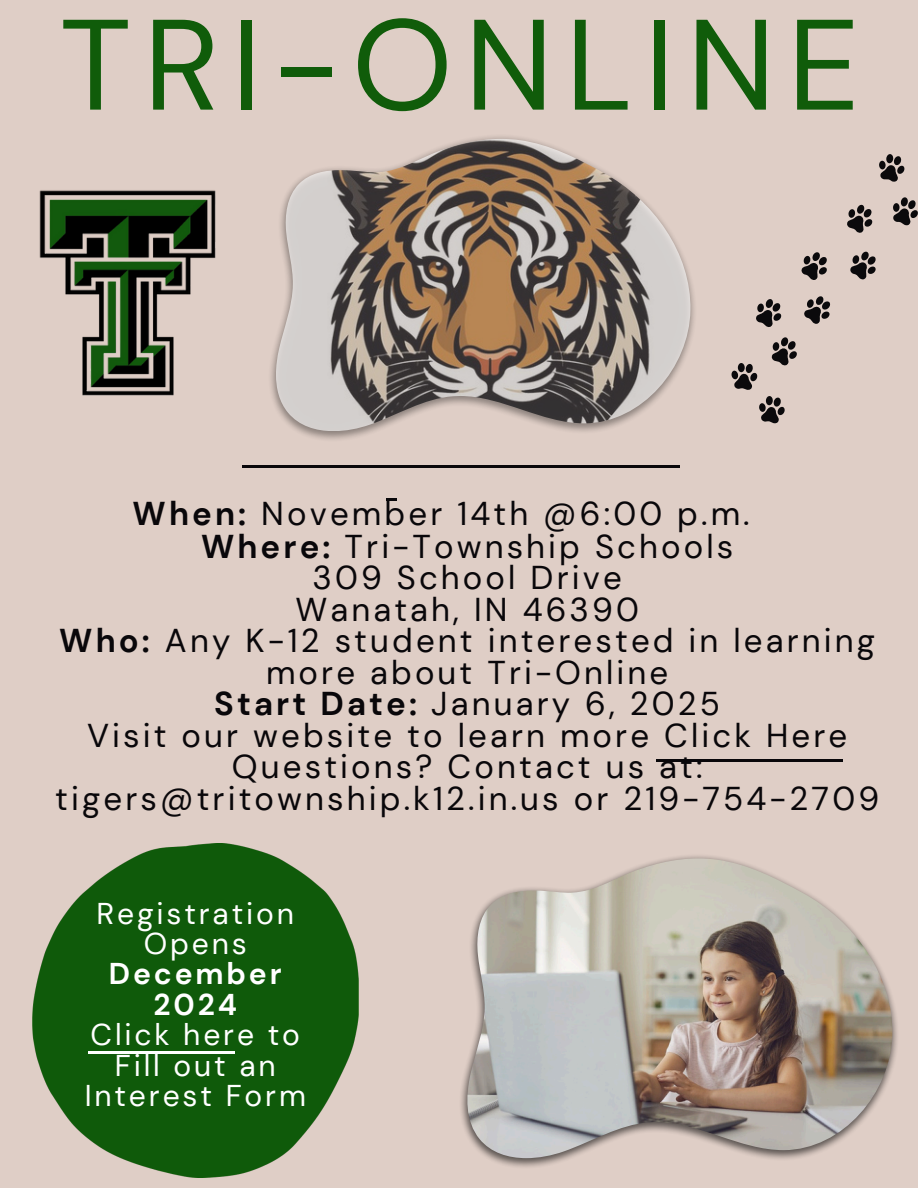
<style>
.page{position:relative;width:918px;height:1188px;background:#dfcec6}
.page>*{position:absolute;margin:0;border:0;box-sizing:border-box;transform-origin:0 0}
.t1{font:128.4px "DM Sans";letter-spacing:.095em;color:#105c0a}
.t2{font:33px/31.5px "DM Sans";letter-spacing:.095em;color:#09070a;text-align:center}
.t3{font:30px/30.3px "DM Sans";letter-spacing:.095em;color:#fff;text-align:center}
.s1{font-weight:700}
</style>
<div class="page">
<img style="left:461px;top:855px;width:436px;height:312px">
<img style="left:467px;top:858px;width:426px;height:300px">
<img style="left:270px;top:136px;width:425px;height:304px">
<img style="left:276px;top:139px;width:414px;height:292px">
<img style="left:32px;top:844px;width:326px;height:334px">
<svg style="left:801px;top:252px;width:26px;height:28px"></svg>
<svg style="left:759px;top:397px;width:26px;height:26px"></svg>
<div style="left:766px;top:396px;width:7px;height:9px;background:#0b0a0c;border-radius:50%"></div>
<svg style="left:731px;top:364px;width:26px;height:26px"></svg>
<div style="left:738px;top:363px;width:7px;height:9px;background:#0b0a0c;border-radius:50%"></div>
<svg style="left:771px;top:337px;width:26px;height:29px"></svg>
<svg style="left:804px;top:296px;width:27px;height:28px"></svg>
<svg style="left:756px;top:299px;width:25px;height:28px"></svg>
<svg style="left:847px;top:205px;width:25px;height:28px"></svg>
<svg style="left:850px;top:252px;width:26px;height:27px"></svg>
<svg style="left:880px;top:154px;width:25px;height:28px"></svg>
<svg style="left:893px;top:197px;width:25px;height:28px"></svg>
<hr style="left:88px;top:1051px;width:147px;height:2px;background:#fff">
<svg style="left:386px;top:498px;width:11px;height:3px"></svg>
<hr style="left:242px;top:466px;width:437px;height:2px;background:#09070a">
<hr style="left:656px;top:759px;width:186px;height:3px;background:#09070a">
<img style="left:39px;top:190px;width:177px;height:206px">
<p class="t1" style="left:60px;top:-18px;width:802px">TRI-ONLINE</p>
<p class="t2" style="left:133px;top:498px;width:619px"><span class="s1">When:</span> November 14th @6:00 p.m.</p>
<p class="t2" style="left:55px;top:531px;width:825px"><span class="s1">Where:</span> Tri-Township Schools<br>309 School Drive<br>Wanatah, IN 46390<br><span class="s1">Who:</span> Any K-12 student interested in learning more about Tri-Online<br><span class="s1">Start Date:</span> January 6, 2025<br>Visit our website to learn more Click Here<br>Questions? Contact us at: tigers@tritownship.k12.in.us or 219-754-2709</p>
<p class="t3" style="left:85px;top:898px;width:223px">Registration<br>Opens<br><span class="s1">December<br>2024<br></span>Click here to<br>Fill out an<br>Interest Form</p>
</div>
